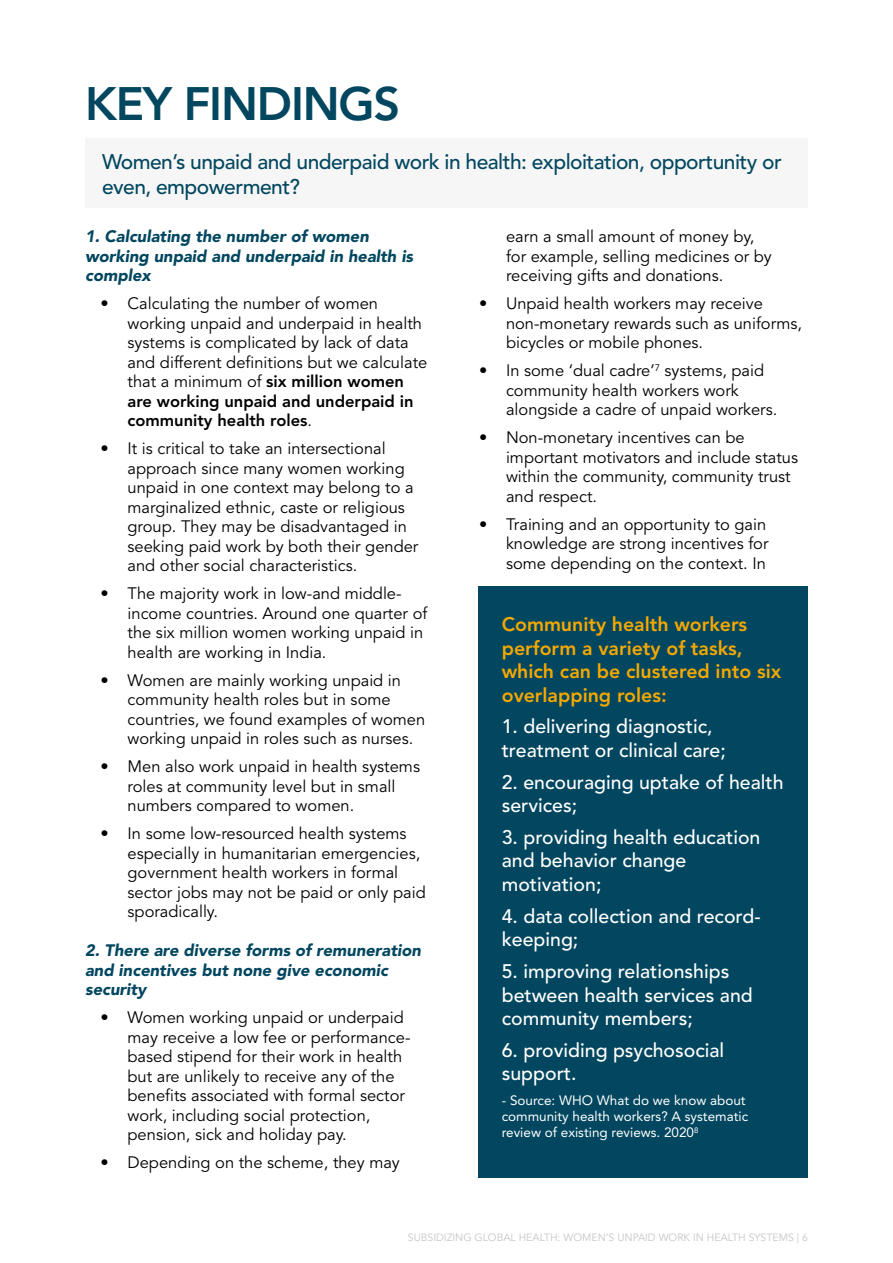
<style>
.page{position:relative;width:893px;height:1263px;background:#fff}
.page>*{position:absolute;margin:0;border:0;box-sizing:border-box;transform-origin:0 0}
.t1{font:800 46.5px "Avenir LT Std";letter-spacing:-.025em;color:#02475f}
.t2{font:500 21px/25.2px "Avenir LT Std";letter-spacing:-.025em;color:#02475f}
.t3{font:500 19.5px/23.4px "Avenir LT Std";color:#fff}
.t4{font:800 19.5px/23.4px "Avenir LT Std";color:#f5a800}
.t5{font:16.5px/19.5px "Avenir LT Std";color:#000}
.t6{font:italic 900 16.5px/19.5px "Avenir LT Std";color:#02475f}
.t7{font:13.5px/16.2px "Avenir LT Std";color:#fff}
.t8{font:10.5px "Avenir LT Std";color:#c6c6c6}
.s1{font-weight:800}
</style>
<div class="page">
<div style="left:85px;top:138px;width:723px;height:69px;background:#f6f6f6"></div>
<div style="left:478px;top:587px;width:330px;height:591px;background:#02475f"></div>
<h1 class="t1" style="left:85px;top:84px;width:317px">KEY FINDINGS</h1>
<p class="t2" style="left:102px;top:151px;width:681px">Women’s unpaid and underpaid work in health: exploitation, opportunity or even, empowerment?</p>
<p class="t6" style="left:85px;top:228px;width:330px">1. Calculating the number of women working unpaid and underpaid in health is complex</p>
<p class="t5" style="left:128px;top:295px;width:301px;text-indent:-27px">• Calculating the number of women working unpaid and underpaid in health systems is complicated by lack of data and different definitions but we calculate that a minimum of <span class="s1">six million women are working unpaid and underpaid in community health roles</span>.</p>
<p class="t5" style="left:128px;top:440px;width:292px;text-indent:-27px">• It is critical to take an intersectional approach since many women working unpaid in one context may belong to a marginalized ethnic, caste or religious group. They may be disadvantaged in seeking paid work by both their gender and other social characteristics.</p>
<p class="t5" style="left:128px;top:585px;width:301px;text-indent:-27px">• The majority work in low-and middle&shy;income countries. Around one quarter of the six million women working unpaid in health are working in India.</p>
<p class="t5" style="left:128px;top:672px;width:299px;text-indent:-27px">• Women are mainly working unpaid in community health roles but in some countries, we found examples of women working unpaid in roles such as nurses.</p>
<p class="t5" style="left:128px;top:758px;width:294px;text-indent:-27px">• Men also work unpaid in health systems roles at community level but in small numbers compared to women.</p>
<p class="t5" style="left:128px;top:825px;width:300px;text-indent:-27px">• In some low-resourced health systems especially in humanitarian emergencies, government health workers in formal sector jobs may not be paid or only paid sporadically.</p>
<p class="t6" style="left:85px;top:942px;width:337px">2. There are diverse forms of remuneration and incentives but none give economic security</p>
<p class="t5" style="left:128px;top:1009px;width:284px;text-indent:-27px">• Women working unpaid or underpaid may receive a low fee or performance&shy;based stipend for their work in health but are unlikely to receive any of the benefits associated with formal sector work, including social protection, pension, sick and holiday pay.</p>
<p class="t5" style="left:101px;top:1154px;width:301px">• Depending on the scheme, they may</p>
<p class="t5" style="left:506px;top:228px;width:267px">earn a small amount of money by, for example, selling medicines or by receiving gifts and donations.</p>
<p class="t5" style="left:506px;top:295px;width:298px;text-indent:-27px">• Unpaid health workers may receive non-monetary rewards such as uniforms, bicycles or mobile phones.</p>
<p class="t5" style="left:506px;top:362px;width:273px;text-indent:-27px">• In some ‘dual cadre’<sup>7</sup> systems, paid community health workers work alongside a cadre of unpaid workers.</p>
<p class="t5" style="left:506px;top:429px;width:294px;text-indent:-27px">• Non-monetary incentives can be important motivators and include status within the community, community trust and respect.</p>
<p class="t5" style="left:506px;top:516px;width:264px;text-indent:-27px">• Training and an opportunity to gain knowledge are strong incentives for some depending on the context. In</p>
<p class="t4" style="left:502px;top:614px;width:281px">Community health workers perform a variety of tasks, which can be clustered into six overlapping roles:</p>
<p class="t3" style="left:502px;top:717px;width:225px">1. delivering diagnostic, treatment or clinical care;</p>
<p class="t3" style="left:502px;top:772px;width:283px">2. encouraging uptake of health services;</p>
<p class="t3" style="left:502px;top:828px;width:260px">3. providing health education and behavior change motivation;</p>
<p class="t3" style="left:502px;top:906px;width:260px">4. data collection and record&shy;keeping;</p>
<p class="t3" style="left:502px;top:962px;width:253px">5. improving relationships between health services and community members;</p>
<p class="t3" style="left:502px;top:1040px;width:224px">6. providing psychosocial support.</p>
<p class="t7" style="left:502px;top:1093px;width:248px">- Source: WHO What do we know about community health workers? A systematic review of existing reviews. 2020<sup>8</sup></p>
<p class="t8" style="left:408px;top:1233px;width:402px">SUBSIDIZING GLOBAL HEALTH: WOMEN’S UNPAID WORK IN HEALTH SYSTEMS | 6</p>
</div>
